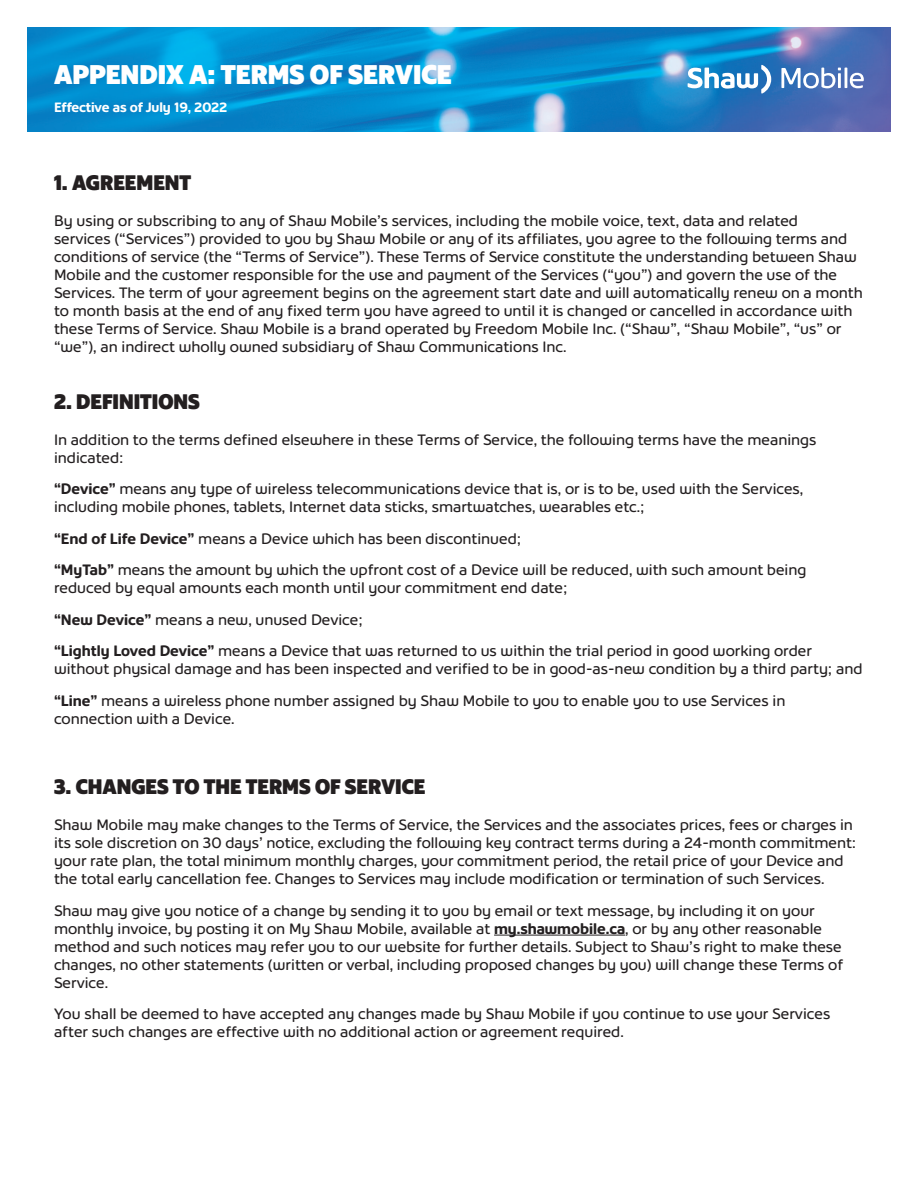
<style>
.page{position:relative;width:918px;height:1188px;background:#fff}
.page>*{position:absolute;margin:0;border:0;box-sizing:border-box;transform-origin:0 0}
.t1{font:900 27px "Shaw";color:#fff}
.Section_Header{font:900 21px "Shaw";color:#231f20}
.t2{font:500 15px/18px "Shaw";color:#231f20}
.t3{font:700 13.5px "Shaw";letter-spacing:-.01em;color:#fff}
.s1{font-weight:700}
</style>
<div class="page">
<img style="left:27px;top:27px;width:864px;height:104px">
<svg style="left:688px;top:65px;width:83px;height:29px"></svg>
<svg style="left:781px;top:68px;width:60px;height:20px"></svg>
<hr style="left:838px;top:73px;width:3px;height:15px;background:#fff">
<hr style="left:845px;top:68px;width:2px;height:20px;background:#fff">
<svg style="left:850px;top:73px;width:14px;height:15px"></svg>
<hr style="left:494px;top:935px;width:131px;height:1px;background:#231f20">
<h1 class="t1" style="left:54px;top:59px;width:399px">APPENDIX A: TERMS OF SERVICE</h1>
<p class="t3" style="left:54px;top:100px;width:175px">Effective as of July 19, 2022</p>
<p class="Section_Header" style="left:54px;top:170px;width:139px">1. AGREEMENT</p>
<p class="t2" style="left:54px;top:212px;width:810px">By using or subscribing to any of Shaw Mobile’s services, including the mobile voice, text, data and related<br>services (“Services”) provided to you by Shaw Mobile or any of its affiliates, you agree to the following terms and conditions of service (the “Terms of Service”). These Terms of Service constitute the understanding between Shaw Mobile and the customer responsible for the use and payment of the Services (“you”) and govern the use of the Services. The term of your agreement begins on the agreement start date and will automatically renew on a month to month basis at the end of any fixed term you have agreed to until it is changed or cancelled in accordance with these Terms of Service. Shaw Mobile is a brand operated by Freedom Mobile Inc. (“Shaw”, “Shaw Mobile”, “us” or “we”), an indirect wholly owned subsidiary of Shaw Communications Inc.</p>
<p class="Section_Header" style="left:54px;top:389px;width:147px">2. DEFINITIONS</p>
<p class="t2" style="left:54px;top:431px;width:764px">In addition to the terms defined elsewhere in these Terms of Service, the following terms have the meanings indicated:</p>
<p class="t2" style="left:54px;top:480px;width:751px"><span class="s1">“Device”</span> means any type of wireless telecommunications device that is, or is to be, used with the Services, including mobile phones, tablets, Internet data sticks, smartwatches, wearables etc.;</p>
<p class="t2" style="left:54px;top:530px;width:469px"><span class="s1">“End of Life Device”</span> means a Device which has been discontinued;</p>
<p class="t2" style="left:54px;top:561px;width:754px"><span class="s1">“MyTab”</span> means the amount by which the upfront cost of a Device will be reduced, with such amount being reduced by equal amounts each month until your commitment end date;</p>
<p class="t2" style="left:54px;top:611px;width:310px"><span class="s1">“New Device”</span> means a new, unused Device;</p>
<p class="t2" style="left:54px;top:642px;width:810px"><span class="s1">“Lightly Loved Device”</span> means a Device that was returned to us within the trial period in good working order without physical damage and has been inspected and verified to be in good-as-new condition by a third party; and</p>
<p class="t2" style="left:54px;top:692px;width:733px"><span class="s1">“Line”</span> means a wireless phone number assigned by Shaw Mobile to you to enable you to use Services in connection with a Device.</p>
<p class="Section_Header" style="left:54px;top:775px;width:373px">3. CHANGES TO THE TERMS OF SERVICE</p>
<p class="t2" style="left:54px;top:816px;width:804px">Shaw Mobile may make changes to the Terms of Service, the Services and the associates prices, fees or charges in its sole discretion on 30 days’ notice, excluding the following key contract terms during a 24-month commitment: your rate plan, the total minimum monthly charges, your commitment period, the retail price of your Device and the total early cancellation fee. Changes to Services may include modification or termination of such Services.</p>
<p class="t2" style="left:54px;top:902px;width:791px">Shaw may give you notice of a change by sending it to you by email or text message, by including it on your monthly invoice, by posting it on My Shaw Mobile, available at <span class="s1">my.shawmobile.ca</span>, or by any other reasonable method and such notices may refer you to our website for further details. Subject to Shaw’s right to make these changes, no other statements (written or verbal, including proposed changes by you) will change these Terms of Service.</p>
<p class="t2" style="left:54px;top:1005px;width:778px">You shall be deemed to have accepted any changes made by Shaw Mobile if you continue to use your Services after such changes are effective with no additional action or agreement required.</p>
</div>
